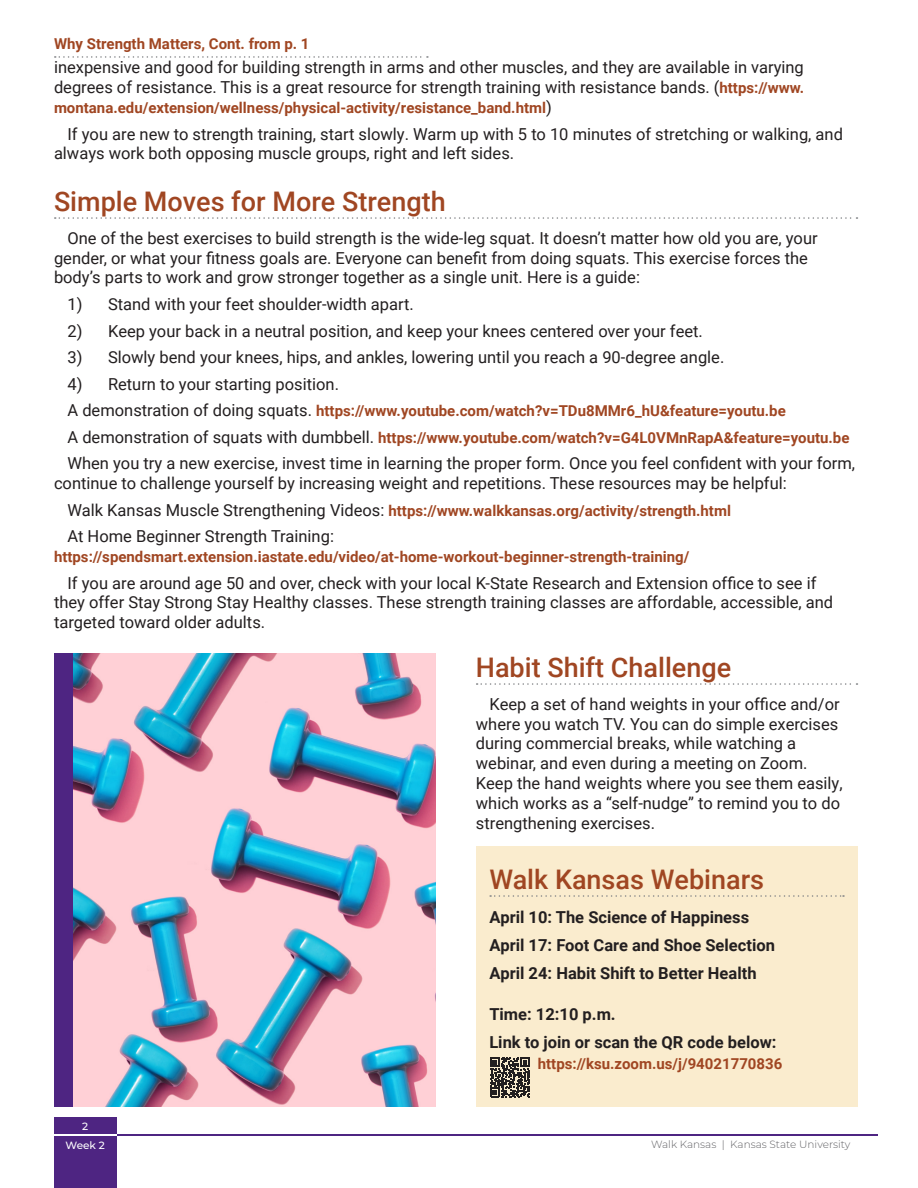
<style>
.page{position:relative;width:918px;height:1188px;background:#fff}
.page>*{position:absolute;margin:0;border:0;box-sizing:border-box;transform-origin:0 0}
.Headings{font:500 27px "Roboto";color:#a04622}
.Body{font:16.5px/19.8px "Roboto";color:#231f20}
.Body-2{font:700 16.5px "Roboto";color:#231f20}
.Body-3{font:700 15px "Roboto";color:#a04622}
.Headings-2{font:700 15px "Roboto";color:#a04622}
.t1{font:300 10.5px "Montserrat";color:#636366}
.t2{font:500 10.5px/19.4px "Montserrat";color:#fff;text-align:center}
.s1{font-weight:700;font-size:15px;color:#a04622}
.s2{font-weight:400;font-size:16.5px;color:#231f20}
</style>
<div class="page">
<div style="left:54px;top:1117px;width:62px;height:71px;background:#4e2582"></div>
<hr style="left:116px;top:1134px;width:762px;height:1px;background:#4e2582">
<hr style="left:54px;top:1134px;width:62px;height:1px;background:#fff">
<img style="left:73px;top:653px;width:362px;height:454px">
<svg style="left:55px;top:217px;width:802px;height:2px"></svg>
<div style="left:54px;top:653px;width:19px;height:454px;background:#4e2582"></div>
<div style="left:476px;top:847px;width:381px;height:260px;background:#faecce"></div>
<svg style="left:490px;top:895px;width:354px;height:2px"></svg>
<svg style="left:477px;top:683px;width:380px;height:2px"></svg>
<svg style="left:490px;top:1057px;width:40px;height:40px"></svg>
<svg style="left:55px;top:56px;width:373px;height:2px"></svg>
<h1 class="Headings-2" style="left:54px;top:34px;width:257px">Why Strength Matters, Cont. from p. 1</h1>
<p class="Body" style="left:54px;top:57px;width:752px">inexpensive and good for building strength in arms and other muscles, and they are available in varying degrees of resistance. This is a great resource for strength training with resistance bands. (<span class="s1">https://www.</span></p>
<p class="Body-3" style="left:54px;top:97px;width:499px">montana.edu/extension/wellness/physical-activity/resistance_band.html<span class="s2">)</span></p>
<p class="Body" style="left:54px;top:123px;width:791px;text-indent:14px">If you are new to strength training, start slowly. Warm up with 5 to 10 minutes of stretching or walking, and always work both opposing muscle groups, right and left sides.</p>
<h1 class="Headings" style="left:54px;top:182px;width:393px">Simple Moves for More Strength</h1>
<p class="Body" style="left:54px;top:227px;width:765px;text-indent:14px">One of the best exercises to build strength is the wide-leg squat. It doesn’t matter how old you are, your gender, or what your fitness goals are. Everyone can benefit from doing squats. This exercise forces the body’s parts to work and grow stronger together as a single unit. Here is a guide:</p>
<p class="Body" style="left:68px;top:294px;width:348px">1) Stand with your feet shoulder-width apart.</p>
<p class="Body" style="left:68px;top:320px;width:637px">2) Keep your back in a neutral position, and keep your knees centered over your feet.</p>
<p class="Body" style="left:68px;top:347px;width:658px">3) Slowly bend your knees, hips, and ankles, lowering until you reach a 90-degree angle.</p>
<p class="Body" style="left:68px;top:373px;width:273px">4) Return to your starting position.</p>
<p class="Body-3" style="left:68px;top:400px;width:720px"><span class="s2">A demonstration of doing squats.</span> https://www.youtube.com/watch?v=TDu8MMr6_hU&amp;feature=youtu.be</p>
<p class="Body-3" style="left:68px;top:427px;width:784px"><span class="s2">A demonstration of squats with dumbbell.</span> https://www.youtube.com/watch?v=G4L0VMnRapA&amp;feature=youtu.be</p>
<p class="Body" style="left:54px;top:453px;width:803px;text-indent:14px">When you try a new exercise, invest time in learning the proper form. Once you feel confident with your form, continue to challenge yourself by increasing weight and repetitions. These resources may be helpful:</p>
<p class="Body-3" style="left:68px;top:500px;width:665px"><span class="s2">Walk Kansas Muscle Strengthening Videos:</span> https://www.walkkansas.org/activity/strength.html</p>
<p class="Body" style="left:68px;top:526px;width:268px">At Home Beginner Strength Training:</p>
<p class="Body-3" style="left:54px;top:546px;width:637px">https://spendsmart.extension.iastate.edu/video/at-home-workout-beginner-strength-training/</p>
<p class="Body" style="left:54px;top:572px;width:781px;text-indent:14px">If you are around age 50 and over, check with your local K-State Research and Extension office to see if they offer Stay Strong Stay Healthy classes. These strength training classes are affordable, accessible, and targeted toward older adults.</p>
<h1 class="Headings" style="left:476px;top:648px;width:257px">Habit Shift Challenge</h1>
<p class="Body" style="left:476px;top:693px;width:368px;text-indent:14px">Keep a set of hand weights in your office and/or where you watch TV. You can do simple exercises during commercial breaks, while watching a webinar, and even during a meeting on Zoom.<br>Keep the hand weights where you see them easily, which works as a “self-nudge” to remind you to do strengthening exercises.</p>
<p class="t2" style="left:65px;top:1116px;width:41px">2<br>Week 2</p>
<h1 class="Headings" style="left:489px;top:860px;width:276px">Walk Kansas Webinars</h1>
<p class="Body-2" style="left:489px;top:906px;width:261px">April 10: The Science of Happiness</p>
<p class="Body-2" style="left:489px;top:933px;width:287px">April 17: Foot Care and Shoe Selection</p>
<p class="Body-2" style="left:489px;top:961px;width:269px">April 24: Habit Shift to Better Health</p>
<p class="Body-2" style="left:489px;top:1002px;width:128px">Time: 12:10 p.m.</p>
<p class="Body-2" style="left:489px;top:1030px;width:289px">Link to join or scan the QR code below:</p>
<p class="Body-3" style="left:538px;top:1053px;width:246px">https://ksu.zoom.us/j/94021770836</p>
<p class="t1" style="left:651px;top:1138px;width:201px">Walk Kansas | Kansas State University</p>
</div>
